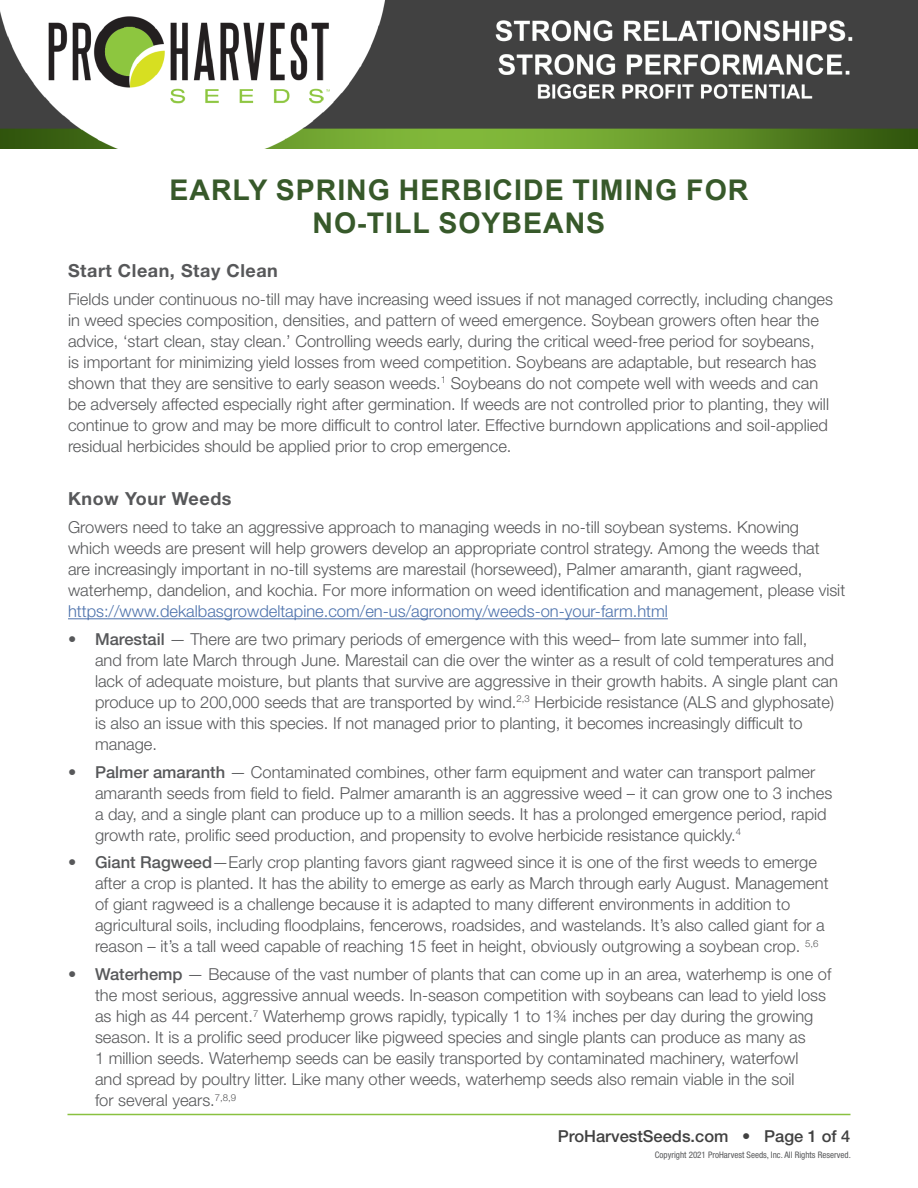
<style>
.page{position:relative;width:918px;height:1188px;background:#fff}
.page>*{position:absolute;margin:0;border:0;box-sizing:border-box;transform-origin:0 0}
.Title__ProHarvest{font:700 28.5px/33px "Arial";letter-spacing:.035em;color:#37592a;text-align:center}
.Universal_Subhead{font:700 18px "Helvetica Neue";letter-spacing:.03em;color:#57585a}
.Universal_Text{font:300 16.5px/21px "Helvetica Neue";color:#57585a}
.t1{font:500 16.5px "Helvetica Neue";color:#414141}
.t2{font:condensed 9px "Helvetica Neue LT Std";color:#57585a}
.s1{color:#4d72ac}
.s2{font-weight:500}
</style>
<div class="page">
<img style="left:0;top:0;width:918px;height:148px">
<hr style="left:68px;top:1114px;width:782px;height:1px;background:#8ac140">
<hr style="left:68px;top:618px;width:600px;height:1px;background:#4d72ac">
<p class="Title__ProHarvest" style="left:169px;top:173px;width:580px">EARLY SPRING HERBICIDE TIMING FOR<br>NO-TILL SOYBEANS</p>
<p class="Universal_Subhead" style="left:68px;top:260px;width:211px">Start Clean, Stay Clean</p>
<p class="Universal_Text" style="left:68px;top:288px;width:766px">Fields under continuous no-till may have increasing weed issues if not managed correctly, including changes in weed species composition, densities, and pattern of weed emergence. Soybean growers often hear the advice, ‘start clean, stay clean.’ Controlling weeds early, during the critical weed-free period for soybeans,<br>is important for minimizing yield losses from weed competition. Soybeans are adaptable, but research has shown that they are sensitive to early season weeds.<sup>1</sup> Soybeans do not compete well with weeds and can be adversely affected especially right after germination. If weeds are not controlled prior to planting, they will continue to grow and may be more difficult to control later. Effective burndown applications and soil-applied residual herbicides should be applied prior to crop emergence.</p>
<p class="Universal_Subhead" style="left:68px;top:488px;width:165px">Know Your Weeds</p>
<p class="Universal_Text" style="left:68px;top:516px;width:779px">Growers need to take an aggressive approach to managing weeds in no-till soybean systems. Knowing<br>which weeds are present will help growers develop an appropriate control strategy. Among the weeds that are increasingly important in no-till systems are marestail (horseweed), Palmer amaranth, giant ragweed, waterhemp, dandelion, and kochia. For more information on weed identification and management, please visit <span class="s1">https://www.dekalbasgrowdeltapine.com/en-us/agronomy/weeds-on-your-farm.html</span></p>
<p class="Universal_Text" style="left:95px;top:628px;width:744px;text-indent:-27px"><span class="s2">• Marestail</span> — There are two primary periods of emergence with this weed– from late summer into fall, and from late March through June. Marestail can die over the winter as a result of cold temperatures and lack of adequate moisture, but plants that survive are aggressive in their growth habits. A single plant can produce up to 200,000 seeds that are transported by wind.<sup>2,3</sup> Herbicide resistance (ALS and glyphosate) is also an issue with this species. If not managed prior to planting, it becomes increasingly difficult to manage.</p>
<p class="Universal_Text" style="left:95px;top:761px;width:739px;text-indent:-27px"><span class="s2">• Palmer amaranth</span> — Contaminated combines, other farm equipment and water can transport palmer amaranth seeds from field to field. Palmer amaranth is an aggressive weed – it can grow one to 3 inches a day, and a single plant can produce up to a million seeds. It has a prolonged emergence period, rapid growth rate, prolific seed production, and propensity to evolve herbicide resistance quickly.<sup>4</sup></p>
<p class="Universal_Text" style="left:95px;top:852px;width:735px;text-indent:-27px"><span class="s2">• Giant Ragweed</span>—Early crop planting favors giant ragweed since it is one of the first weeds to emerge after a crop is planted. It has the ability to emerge as early as March through early August. Management of giant ragweed is a challenge because it is adapted to many different environments in addition to agricultural soils, including floodplains, fencerows, roadsides, and wastelands. It’s also called giant for a reason – it’s a tall weed capable of reaching 15 feet in height, obviously outgrowing a soybean crop. <sup>5,6</sup></p>
<p class="Universal_Text" style="left:95px;top:963px;width:738px;text-indent:-27px"><span class="s2">• Waterhemp</span> — Because of the vast number of plants that can come up in an area, waterhemp is one of the most serious, aggressive annual weeds. In-season competition with soybeans can lead to yield loss as high as 44 percent.<sup>7</sup> Waterhemp grows rapidly, typically 1 to 1¾ inches per day during the growing season. It is a prolific seed producer like pigweed species and single plants can produce as many as<br>1 million seeds. Waterhemp seeds can be easily transported by contaminated machinery, waterfowl<br>and spread by poultry litter. Like many other weeds, waterhemp seeds also remain viable in the soil<br>for several years.<sup>7,8,9</sup></p>
<p class="t1" style="left:558px;top:1126px;width:294px">ProHarvestSeeds.com • Page 1 of 4</p>
<p class="t2" style="left:655px;top:1149px;width:197px">Copyright 2021 ProHarvest Seeds, Inc. All Rights Reserved.</p>
</div>
